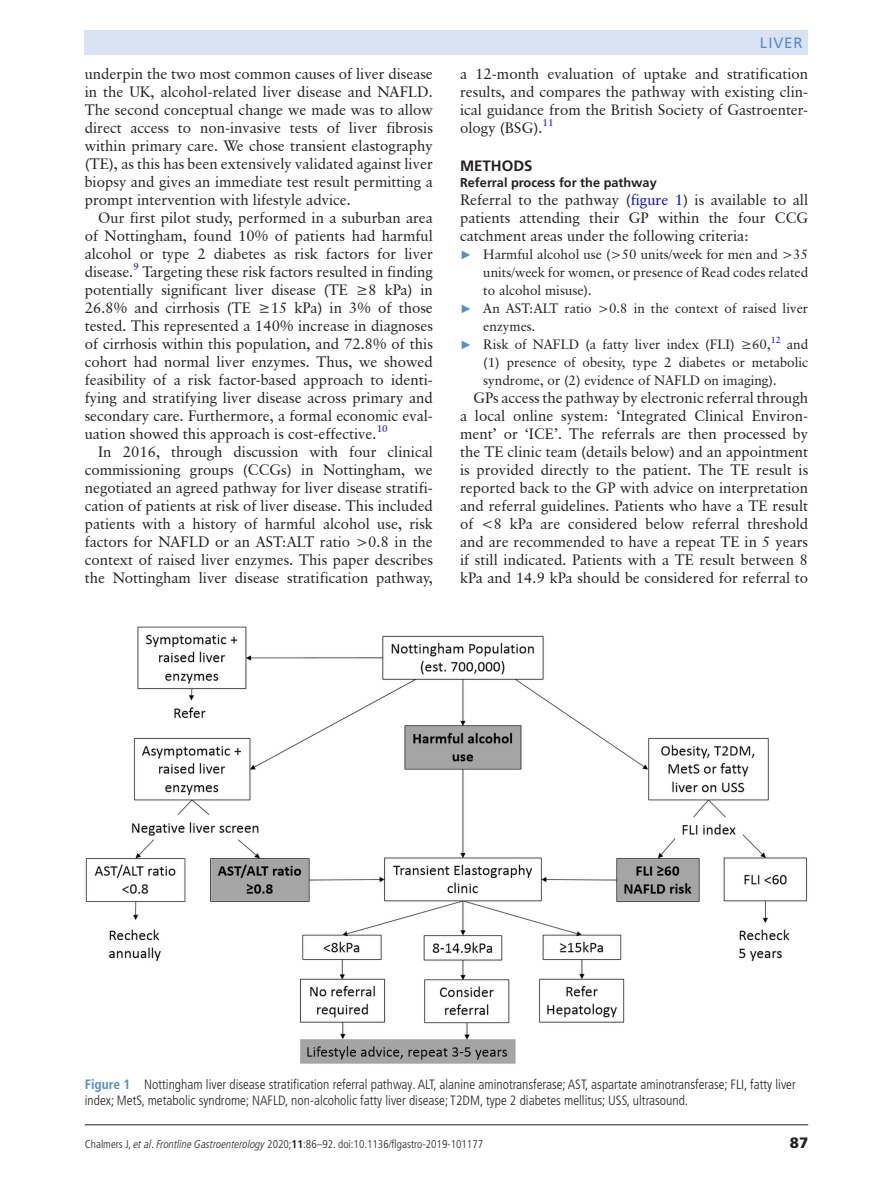
<style>
.page{position:relative;width:893px;height:1191px;background:#fff}
.page>*{position:absolute;margin:0;border:0;box-sizing:border-box;transform-origin:0 0}
.t1{font:15px/18px "Classical Garamond BT";color:#231f20;text-align:justify}
.t2{font:700 15px "Frutiger LT Std";color:#231f20}
.t3{font:15px "Frutiger LT Std";color:#5091cd}
.t4{font:900 15px "Frutiger LT Std";color:#231f20}
.t5{font:13.5px "Classical Garamond BT";color:#231f20}
.t6{font:300 condensed 13.5px/16.5px "Frutiger LT Pro";color:#231f20}
.t7{font:700 12.75px "Frutiger LT Std";color:#231f20}
.t8{font:300 condensed 11.25px "Frutiger LT Pro";color:#231f20}
.t9{font:9.9px "Classical Garamond BT";color:#00f}
.s1{color:#00f}
.s2{font-family:"Arial";font-size:12px;color:#5091cd}
.s3{font-weight:700;color:#5091cd}
.s4{font-style:italic}
.s5{font-weight:700}
</style>
<div class="page">
<hr style="left:85px;top:1124px;width:723px;height:1px;background:#231f20">
<div style="left:85px;top:30px;width:723px;height:24px;background:#d8e2f3"></div>
<img style="left:85px;top:626px;width:723px;height:438px">
<p class="t1" style="left:85px;top:64px;width:350px">underpin the two most common causes of liver disease in the UK, alcohol-related liver disease and NAFLD.<br>The second conceptual change we made was to allow direct access to non-invasive tests of liver fibrosis within primary care. We chose transient elastography (TE), as this has been extensively validated against liver biopsy and gives an immediate test result permitting a prompt intervention with lifestyle advice.</p>
<p class="t1" style="left:85px;top:208px;width:350px;text-indent:14px">Our first pilot study, performed in a suburban area of Nottingham, found 10% of patients had harmful alcohol or type 2 diabetes as risk factors for liver disease.</p>
<p class="t9" style="left:133px;top:261px;width:7px">9</p>
<p class="t1" style="left:85px;top:262px;width:350px;text-indent:58px">Targeting these risk factors resulted in finding potentially significant liver disease (TE ≥8 kPa) in 26.8% and cirrhosis (TE ≥15 kPa) in 3% of those tested. This represented a 140% increase in diagnoses of cirrhosis within this population, and 72.8% of this cohort had normal liver enzymes. Thus, we showed feasibility of a risk factor-based approach to identi&shy;fying and stratifying liver disease across primary and secondary care. Furthermore, a formal economic eval&shy;uation showed this approach is cost-effective.</p>
<p class="t9" style="left:377px;top:423px;width:13px">10</p>
<p class="t1" style="left:85px;top:442px;width:350px;text-indent:14px">In 2016, through discussion with four clinical commissioning groups (CCGs) in Nottingham, we negotiated an agreed pathway for liver disease stratifi&shy;cation of patients at risk of liver disease. This included patients with a history of harmful alcohol use, risk factors for NAFLD or an AST:ALT ratio &gt;0.8 in the context of raised liver enzymes. This paper describes the Nottingham liver disease stratification pathway,</p>
<p class="t3" style="left:760px;top:34px;width:34px">LIVER</p>
<p class="t1" style="left:460px;top:64px;width:350px">a 12-month evaluation of uptake and stratification results, and compares the pathway with existing clin&shy;ical guidance from the British Society of Gastroenter&shy;ology (BSG).</p>
<p class="t9" style="left:543px;top:117px;width:13px">11</p>
<p class="t2" style="left:460px;top:157px;width:72px">Methods</p>
<p class="t7" style="left:460px;top:175px;width:198px">Referral process for the pathway</p>
<p class="t1" style="left:460px;top:190px;width:350px">Referral to the pathway (<span class="s1">figure 1</span>) is available to all patients attending their GP within the four CCG catchment areas under the following criteria:</p>
<p class="t5" style="left:460px;top:246px;width:350px"><span class="s2">►</span> Harmful alcohol use (&gt;50 units/week for men and &gt;35</p>
<p class="t5" style="left:483px;top:264px;width:326px">units/week for women, or presence of Read codes related</p>
<p class="t5" style="left:483px;top:282px;width:110px">to alcohol misuse).</p>
<p class="t5" style="left:460px;top:300px;width:350px"><span class="s2">►</span> An AST:ALT ratio &gt;0.8 in the context of raised liver</p>
<p class="t5" style="left:483px;top:318px;width:54px">enzymes.</p>
<p class="t5" style="left:460px;top:336px;width:350px"><span class="s2">►</span> Risk of NAFLD (a fatty liver index (FLI) ≥60,<sup>12</sup> and</p>
<p class="t5" style="left:483px;top:354px;width:326px">(1) presence of obesity, type 2 diabetes or metabolic</p>
<p class="t5" style="left:483px;top:372px;width:295px">syndrome, or (2) evidence of NAFLD on imaging).</p>
<p class="t1" style="left:460px;top:388px;width:350px;text-indent:14px">GPs access the pathway by electronic referral through a local online system: ‘Integrated Clinical Environ&shy;ment’ or ‘ICE’. The referrals are then processed by the TE clinic team (details below) and an appointment is provided directly to the patient. The TE result is reported back to the GP with advice on interpretation and referral guidelines. Patients who have a TE result of &lt;8 kPa are considered below referral threshold and are recommended to have a repeat TE in 5 years if still indicated. Patients with a TE result between 8 kPa and 14.9 kPa should be considered for referral to</p>
<p class="t6" style="left:85px;top:1076px;width:712px"><span class="s3">Figure 1</span> Nottingham liver disease stratification referral pathway. ALT, alanine aminotransferase; AST, aspartate aminotransferase; FLI, fatty liver index; MetS, metabolic syndrome; NAFLD, non-alcoholic fatty liver disease; T2DM, type 2 diabetes mellitus; USS, ultrasound.</p>
<p class="t8" style="left:85px;top:1137px;width:400px">Chalmers J, <span class="s4">et al</span>. <span class="s4">Frontline Gastroenterology</span> 2020;<span class="s5">11</span>:86–92. doi:10.1136/flgastro-2019-101177</p>
<p class="t4" style="left:790px;top:1133px;width:20px">87</p>
</div>
